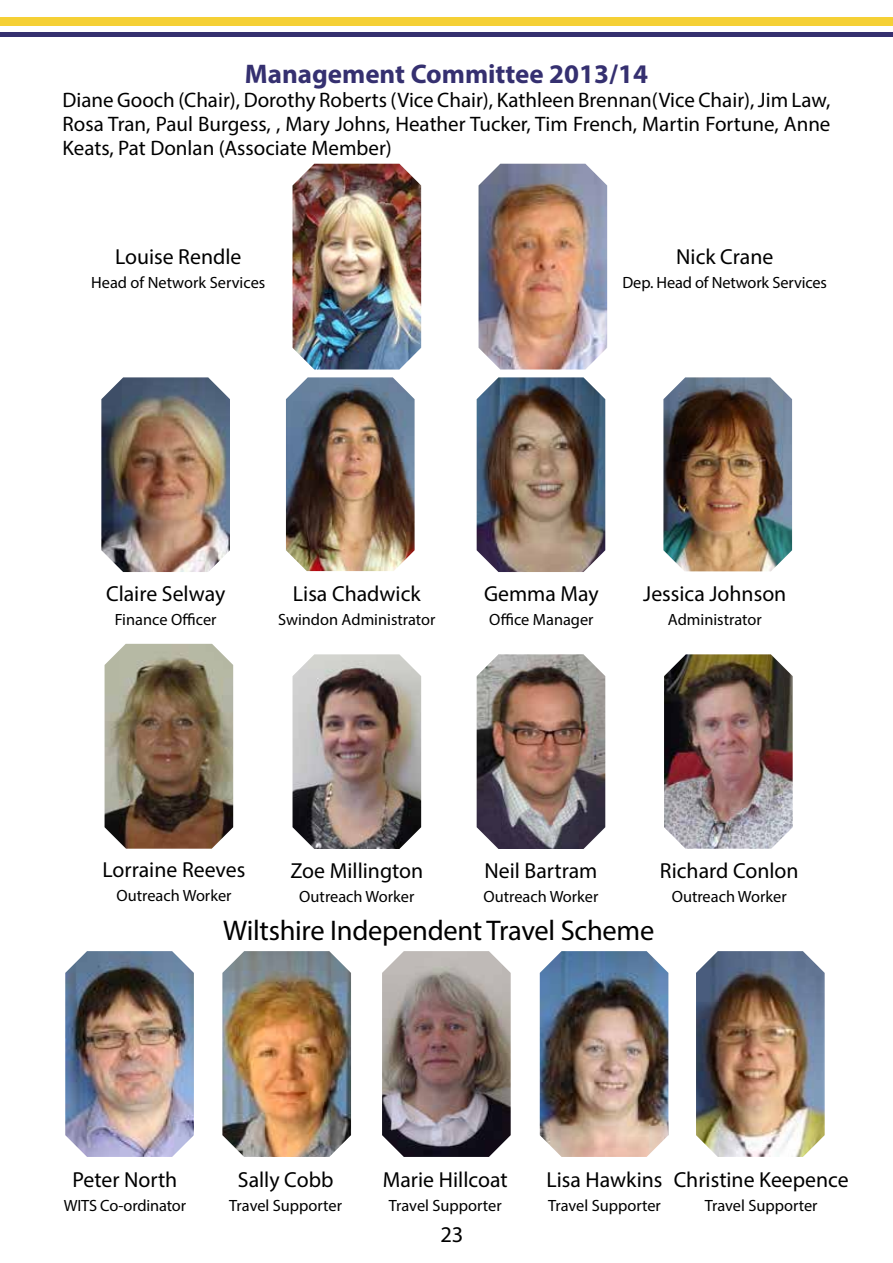
<style>
.page{position:relative;width:893px;height:1263px;background:#fff}
.page>*{position:absolute;margin:0;border:0;box-sizing:border-box;transform-origin:0 0}
.t1{font:28.5px "Myriad Pro";letter-spacing:-.01em;color:#000}
.t2{font:700 27px "Myriad Pro";color:#353070}
.t3{font:22.5px "Myriad Pro";color:#000}
.t4{font:21.75px "Myriad Pro";color:#000}
.t5{font:21px/24px "Myriad Pro";color:#000;text-align:justify}
.t6{font:16.35px "Myriad Pro";color:#000}
</style>
<div class="page">
<div style="left:0;top:17px;width:893px;height:9px;background:#f5d035"></div>
<hr style="left:0;top:32px;width:893px;height:4px;background:#353070">
<img style="left:293px;top:164px;width:128px;height:205px">
<img style="left:293px;top:654px;width:128px;height:195px">
<img style="left:478px;top:164px;width:129px;height:205px">
<img style="left:101px;top:377px;width:129px;height:195px">
<img style="left:105px;top:644px;width:128px;height:205px">
<img style="left:477px;top:654px;width:128px;height:195px">
<img style="left:664px;top:654px;width:129px;height:195px">
<img style="left:663px;top:377px;width:129px;height:194px">
<img style="left:286px;top:377px;width:129px;height:194px">
<img style="left:222px;top:951px;width:129px;height:206px">
<img style="left:65px;top:951px;width:129px;height:206px">
<img style="left:382px;top:951px;width:129px;height:206px">
<img style="left:540px;top:951px;width:128px;height:206px">
<img style="left:696px;top:951px;width:129px;height:206px">
<img style="left:477px;top:377px;width:128px;height:195px">
<h2 class="t2" style="left:245px;top:56px;width:405px">Management Committee 2013/14</h2>
<p class="t5" style="left:63px;top:87px;width:769px">Diane Gooch (Chair), Dorothy Roberts (Vice Chair), Kathleen Brennan(Vice Chair), Jim Law, Rosa Tran, Paul Burgess, , Mary Johns, Heather Tucker, Tim French, Martin Fortune, Anne Keats, Pat Donlan (Associate Member)</p>
<h3 class="t4" style="left:115px;top:243px;width:128px">Louise Rendle</h3>
<p class="t6" style="left:91px;top:272px;width:176px">Head of Network Services</p>
<h3 class="t4" style="left:676px;top:243px;width:99px">Nick Crane</h3>
<p class="t6" style="left:622px;top:272px;width:206px">Dep. Head of Network Services</p>
<h3 class="t4" style="left:106px;top:580px;width:121px">Claire Selway</h3>
<p class="t6" style="left:115px;top:609px;width:103px">Finance Officer</p>
<h3 class="t4" style="left:293px;top:580px;width:129px">Lisa Chadwick</h3>
<p class="t6" style="left:278px;top:609px;width:159px">Swindon Administrator</p>
<h3 class="t4" style="left:484px;top:580px;width:116px">Gemma May</h3>
<p class="t6" style="left:489px;top:609px;width:106px">Office Manager</p>
<h3 class="t4" style="left:643px;top:580px;width:145px">Jessica Johnson</h3>
<p class="t6" style="left:668px;top:609px;width:95px">Administrator</p>
<h3 class="t4" style="left:103px;top:857px;width:144px">Lorraine Reeves</h3>
<p class="t6" style="left:117px;top:886px;width:117px">Outreach Worker</p>
<h3 class="t4" style="left:290px;top:857px;width:134px">Zoe Millington</h3>
<p class="t6" style="left:299px;top:886px;width:117px">Outreach Worker</p>
<h3 class="t4" style="left:484px;top:857px;width:114px">Neil Bartram</h3>
<p class="t6" style="left:483px;top:886px;width:117px">Outreach Worker</p>
<h3 class="t4" style="left:660px;top:857px;width:140px">Richard Conlon</h3>
<p class="t6" style="left:672px;top:886px;width:117px">Outreach Worker</p>
<h1 class="t1" style="left:223px;top:913px;width:433px">Wiltshire Independent Travel Scheme</h1>
<h3 class="t4" style="left:72px;top:1166px;width:106px">Peter North</h3>
<p class="t6" style="left:64px;top:1195px;width:124px">WITS Co-ordinator</p>
<h3 class="t4" style="left:238px;top:1166px;width:97px">Sally Cobb</h3>
<p class="t6" style="left:229px;top:1195px;width:114px">Travel Supporter</p>
<h3 class="t4" style="left:383px;top:1166px;width:126px">Marie Hillcoat</h3>
<p class="t6" style="left:389px;top:1195px;width:114px">Travel Supporter</p>
<h3 class="t3" style="left:440px;top:1220px;width:24px">23</h3>
<h3 class="t4" style="left:546px;top:1166px;width:118px">Lisa Hawkins</h3>
<p class="t6" style="left:548px;top:1195px;width:114px">Travel Supporter</p>
<h3 class="t4" style="left:674px;top:1166px;width:177px">Christine Keepence</h3>
<p class="t6" style="left:705px;top:1195px;width:114px">Travel Supporter</p>
</div>
